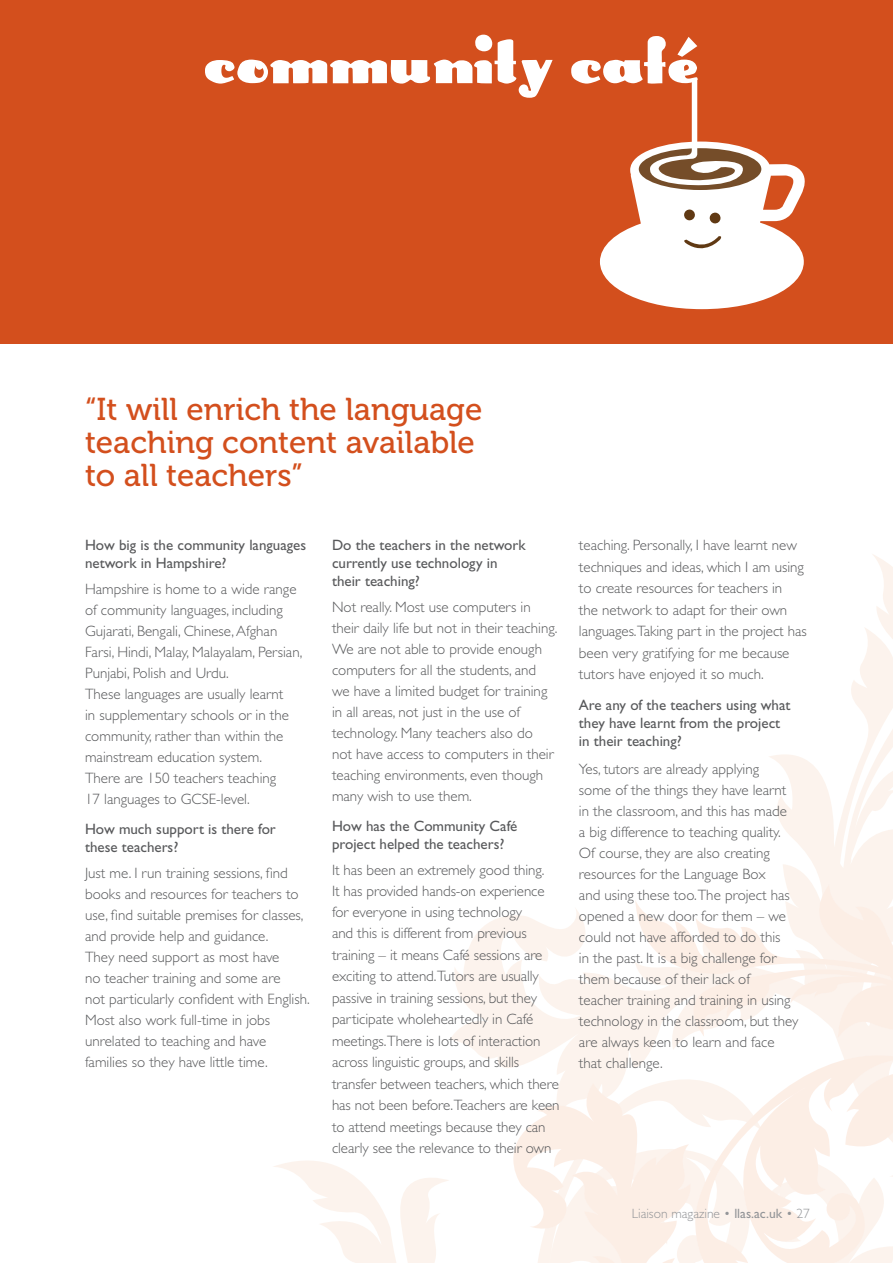
<style>
.page{position:relative;width:893px;height:1263px;background:#fff}
.page>*{position:absolute;margin:0;border:0;box-sizing:border-box;transform-origin:0 0}
.t1{font:31.5px/33px "Museo 500";color:#d34f1d}
.t2{font:300 15px/21px "Gill Sans Std";color:#58595b}
.t3{font:15px/18px "Gill Sans Std";color:#58595b}
.t4{font:300 13.5px "Gill Sans Std";color:#939598}
.s1{font-weight:400}
</style>
<div class="page">
<svg style="left:274px;top:554px;width:619px;height:705px"></svg>
<svg style="left:348px;top:627px;width:545px;height:636px"></svg>
<div style="left:0;top:0;width:893px;height:343px;background:#d34f1d"></div>
<svg style="left:205px;top:35px;width:348px;height:63px"></svg>
<svg style="left:571px;top:36px;width:234px;height:273px"></svg>
<h1 class="t1" style="left:85px;top:393px;width:399px">“It will enrich the language teaching content available to all teachers”</h1>
<p class="t3" style="left:85px;top:536px;width:223px">How big is the community languages network in Hampshire?</p>
<p class="t2" style="left:85px;top:578px;width:219px">Hampshire is home to a wide range of community languages, including Gujarati, Bengali, Chinese, Afghan Farsi, Hindi, Malay, Malayalam, Persian, Punjabi, Polish and Urdu.<br>These languages are usually learnt<br>in supplementary schools or in the community, rather than within the mainstream education system.<br>There are 150 teachers teaching<br>17 languages to GCSE-level.</p>
<p class="t3" style="left:85px;top:820px;width:192px">How much support is there for these teachers?</p>
<p class="t2" style="left:85px;top:862px;width:226px">Just me. I run training sessions, find books and resources for teachers to use, find suitable premises for classes, and provide help and guidance.<br>They need support as most have<br>no teacher training and some are<br>not particularly confident with English.<br>Most also work full-time in jobs unrelated to teaching and have families so they have little time.</p>
<p class="t3" style="left:332px;top:536px;width:195px">Do the teachers in the network currently use technology in their teaching?</p>
<p class="t2" style="left:332px;top:596px;width:227px">Not really. Most use computers in their daily life but not in their teaching.<br>We are not able to provide enough computers for all the students, and we have a limited budget for training in all areas, not just in the use of technology. Many teachers also do<br>not have access to computers in their teaching environments, even though many wish to use them.</p>
<p class="t3" style="left:332px;top:817px;width:187px">How has the Community Café project helped the teachers?</p>
<p class="t2" style="left:332px;top:859px;width:229px;line-height:21.5px">It has been an extremely good thing.<br>It has provided hands-on experience for everyone in using technology<br>and this is different from previous training – it means Café sessions are exciting to attend.Tutors are usually passive in training sessions, but they participate wholeheartedly in Café meetings.There is lots of interaction across linguistic groups, and skills transfer between teachers, which there has not been before.Teachers are keen to attend meetings because they can clearly see the relevance to their own</p>
<p class="t2" style="left:579px;top:535px;width:229px;line-height:21.6px">teaching. Personally, I have learnt new techniques and ideas, which I am using to create resources for teachers in<br>the network to adapt for their own languages.Taking part in the project has been very gratifying for me because tutors have enjoyed it so much.</p>
<p class="t3" style="left:579px;top:696px;width:213px">Are any of the teachers using what they have learnt from the project in their teaching?</p>
<p class="t2" style="left:579px;top:758px;width:221px">Yes, tutors are already applying<br>some of the things they have learnt in the classroom, and this has made<br>a big difference to teaching quality.<br>Of course, they are also creating resources for the Language Box<br>and using these too.The project has opened a new door for them – we could not have afforded to do this<br>in the past. It is a big challenge for them because of their lack of<br>teacher training and training in using technology in the classroom, but they are always keen to learn and face that challenge.</p>
<p class="t4" style="left:632px;top:1206px;width:180px">Liaison magazine • <span class="s1">llas.ac.uk</span> • 27</p>
</div>
